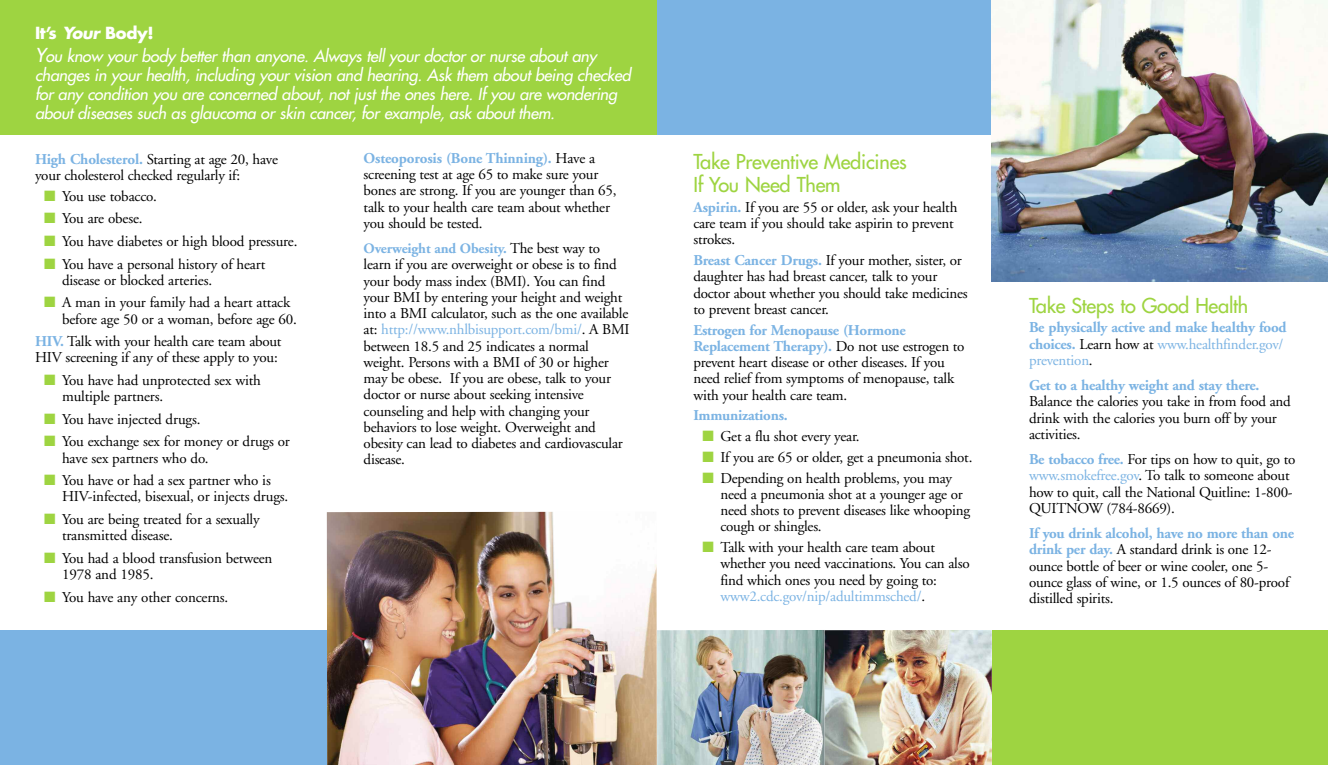
<style>
.page{position:relative;width:1328px;height:765px;background:#fff}
.page>*{position:absolute;margin:0;border:0;box-sizing:border-box;transform-origin:0 0}
.t1{font:20px/22.5px "Futura";letter-spacing:-.01em;color:#9ed441}
.t2{font:italic 16.25px/18.8px "Futura";letter-spacing:-.015em;color:#fff}
.t3{font:15px/16.2px "Adobe Garamond";letter-spacing:-.015em;color:#000}
.t4{font:700 15px/16.2px "Adobe Garamond";letter-spacing:-.015em;color:#7bb3e3}
.t5{font:700 14.38px "Adobe Garamond";letter-spacing:-.01em;color:#7bb3e3}
.s1{font-weight:700;font-style:normal}
.s2{font-weight:700}
.s3{font-size:18.75px}
.s4{font-weight:700;color:#7bb3e3}
.s5{color:#9ed441}
.s6{font-weight:400;font-size:15px;color:#000}
.s7{color:#7bb3e3}
.s8{font-weight:400;color:#000}
.s9{font-weight:400}
</style>
<div class="page">
<img style="left:657px;top:630px;width:167px;height:135px">
<div style="left:0;top:0;width:667px;height:135px;background:#9ed441"></div>
<img style="left:824px;top:630px;width:167px;height:135px">
<div style="left:0;top:630px;width:327px;height:135px;background:#7bb3e3"></div>
<div style="left:991px;top:630px;width:337px;height:135px;background:#9ed441"></div>
<div style="left:657px;top:0;width:334px;height:135px;background:#7bb3e3"></div>
<img style="left:327px;top:512px;width:330px;height:253px">
<img style="left:991px;top:0;width:337px;height:281px">
<p class="t2" style="left:35px;top:23px;width:563px;line-height:23.2px"><span class="s1">It’s</span> <span class="s2">Your</span> <span class="s1">Body!<br></span><span class="s3">Y</span>ou know your body better than anyone. Always tell your doctor or nurse about any</p>
<p class="t2" style="left:35px;top:67px;width:597px">changes in your health, including your vision and hearing. Ask them about being checked for any condition you are concerned about, not just the ones here. If you are wondering about diseases such as glaucoma or skin cancer, for example, ask about them.</p>
<p class="t3" style="left:35px;top:152px;width:244px"><span class="s4">High Cholesterol.</span> Starting at age 20, have your cholesterol checked regularly if:</p>
<p class="t3" style="left:44px;top:189px;width:114px"><span class="s5">■</span> You use tobacco.</p>
<p class="t3" style="left:44px;top:212px;width:100px"><span class="s5">■</span> You are obese.</p>
<p class="t3" style="left:44px;top:234px;width:255px"><span class="s5">■</span> You have diabetes or high blood pressure.</p>
<p class="t3" style="left:62px;top:257px;width:205px;text-indent:-18px"><span class="s5">■</span> You have a personal history of heart disease or blocked arteries.</p>
<p class="t3" style="left:62px;top:296px;width:236px;text-indent:-18px"><span class="s5">■</span> A man in your family had a heart attack before age 50 or a woman, before age 60.</p>
<p class="t3" style="left:35px;top:335px;width:248px"><span class="s4">HIV.</span> Talk with your health care team about<br>HIV screening if any of these apply to you:</p>
<p class="t3" style="left:62px;top:373px;width:200px;text-indent:-18px"><span class="s5">■</span> You have had unprotected sex with multiple partners.</p>
<p class="t3" style="left:44px;top:412px;width:158px"><span class="s5">■</span> You have injected drugs.</p>
<p class="t3" style="left:62px;top:435px;width:229px;text-indent:-18px"><span class="s5">■</span> You exchange sex for money or drugs or have sex partners who do.</p>
<p class="t3" style="left:62px;top:474px;width:228px;text-indent:-18px"><span class="s5">■</span> You have or had a sex partner who is<br>HIV-infected, bisexual, or injects drugs.</p>
<p class="t3" style="left:62px;top:512px;width:199px;text-indent:-18px"><span class="s5">■</span> You are being treated for a sexually transmitted disease.</p>
<p class="t3" style="left:62px;top:551px;width:212px;text-indent:-18px"><span class="s5">■</span> You had a blood transfusion between<br>1978 and 1985.</p>
<p class="t3" style="left:44px;top:590px;width:186px"><span class="s5">■</span> You have any other concerns.</p>
<p class="t3" style="left:364px;top:151px;width:254px"><span class="s4">Osteoporosis (Bone Thinning).</span> Have a screening test at age 65 to make sure your bones are strong. If you are younger than 65, talk to your health care team about whether you should be tested.</p>
<p class="t5" style="left:364px;top:243px;width:238px">Overweight and Obesity. <span class="s6">The best way to</span></p>
<p class="t3" style="left:364px;top:258px;width:267px">learn if you are overweight or obese is to find your body mass index (BMI). You can find your BMI by entering your height and weight into a BMI calculator, such as the one available at: <span class="s7">http://www.nhlbisupport.com/bmi/</span>. A BMI between 18.5 and 25 indicates a normal weight. Persons with a BMI of 30 or higher may be obese. If you are obese, talk to your doctor or nurse about seeking intensive counseling and help with changing your behaviors to lose weight. Overweight and obesity can lead to diabetes and cardiovascular disease.</p>
<h1 class="t1" style="left:693px;top:152px;width:215px">Take Preventive Medicines<br>If You Need Them</h1>
<p class="t3" style="left:693px;top:200px;width:265px"><span class="s4">Aspirin.</span> If you are 55 or older, ask your health care team if you should take aspirin to prevent strokes.</p>
<p class="t3" style="left:693px;top:253px;width:276px"><span class="s4">Breast Cancer Drugs.</span> If your mother, sister, or daughter has had breast cancer, talk to your doctor about whether you should take medicines to prevent breast cancer.</p>
<p class="t3" style="left:693px;top:323px;width:273px"><span class="s4">Estrogen for Menopause (Hormone Replacement Therapy).</span> Do not use estrogen to prevent heart disease or other diseases. If you need relief from symptoms of menopause, talk with your health care team.</p>
<p class="t4" style="left:693px;top:409px;width:96px">Immunizations.</p>
<p class="t3" style="left:702px;top:429px;width:159px"><span class="s5">■</span> Get a flu shot every year.</p>
<p class="t3" style="left:702px;top:450px;width:271px"><span class="s5">■</span> If you are 65 or older, get a pneumonia shot.</p>
<p class="t3" style="left:720px;top:471px;width:251px;text-indent:-18px"><span class="s5">■</span> Depending on health problems, you may need a pneumonia shot at a younger age or need shots to prevent diseases like whooping cough or shingles.</p>
<p class="t3" style="left:720px;top:540px;width:251px;text-indent:-18px"><span class="s5">■</span> Talk with your health care team about whether you need vaccinations. You can also find which ones you need by going to: <span class="s7">www2.cdc.gov/nip/adultimmsched/</span>.</p>
<h1 class="t1" style="left:1029px;top:295px;width:221px">Take Steps to Good Health</h1>
<p class="t4" style="left:1029px;top:321px;width:259px">Be physically active and make healthy food choices. <span class="s8">Learn how at</span> <span class="s9">www.healthfinder.gov/ prevention</span><span class="s8">.</span></p>
<p class="t4" style="left:1029px;top:379px;width:232px">Get to a healthy weight and stay there.</p>
<p class="t3" style="left:1029px;top:395px;width:263px">Balance the calories you take in from food and drink with the calories you burn off by your activities.</p>
<p class="t3" style="left:1029px;top:453px;width:268px"><span class="s4">Be tobacco free.</span> For tips on how to quit, go to <span class="s7">www.smokefree.gov</span>. To talk to someone about how to quit, call the National Quitline: 1-800- QUITNOW (784-8669).</p>
<p class="t3" style="left:1029px;top:527px;width:267px"><span class="s4">If you drink alcohol, have no more than one drink per day.</span> A standard drink is one 12- ounce bottle of beer or wine cooler, one 5- ounce glass of wine, or 1.5 ounces of 80-proof distilled spirits.</p>
</div>
